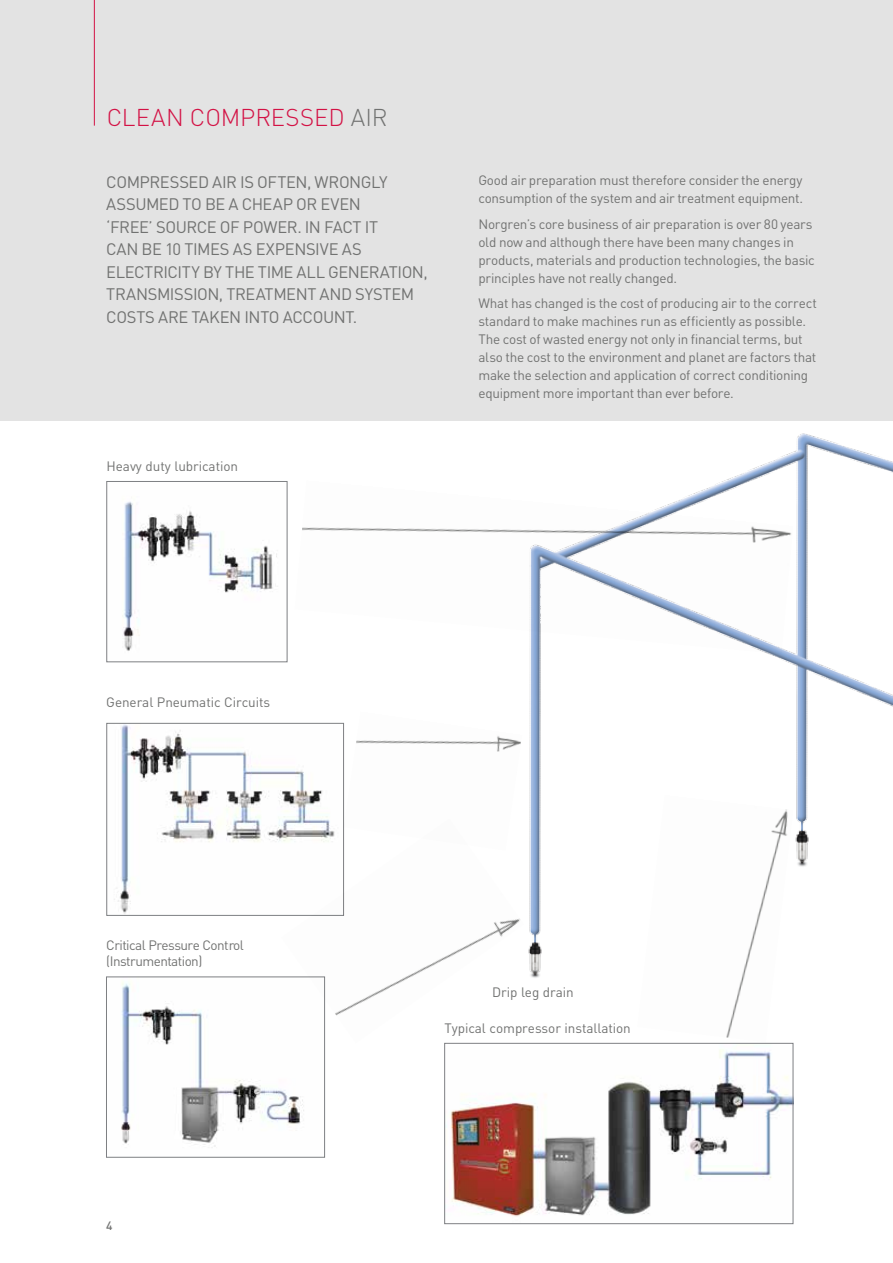
<style>
.page{position:relative;width:893px;height:1263px;background:#fff}
.page>*{position:absolute;margin:0;border:0;box-sizing:border-box;transform-origin:0 0}
.t1{font:300 24px "DIN";letter-spacing:.005em;color:#d31245}
.t2{font:16.5px/22.5px "DIN";letter-spacing:.095em;color:#717271}
.t3{font:13.5px/18px "DIN";letter-spacing:-.02em;color:#717271}
.t4{font:13.5px/16.5px "DIN";letter-spacing:-.04em;color:#717271}
.t5{font:500 12px "DIN";color:#717271}
.s1{color:#717271}
</style>
<div class="page">
<img style="left:524px;top:433px;width:369px;height:746px">
<img style="left:121px;top:981px;width:183px;height:167px">
<div style="left:106px;top:977px;width:219px;height:180px;border:1px solid #7e8083"></div>
<img style="left:114px;top:725px;width:214px;height:188px">
<div style="left:107px;top:723px;width:237px;height:192px;border:1px solid #7e8083"></div>
<img style="left:122px;top:501px;width:155px;height:150px">
<div style="left:107px;top:481px;width:180px;height:181px;border:1px solid #7e8083"></div>
<img style="left:446px;top:1045px;width:345px;height:172px">
<div style="left:444px;top:1043px;width:349px;height:181px;border:1px solid #7e8083"></div>
<div style="left:0;top:0;width:893px;height:421px;background:#e3e3e3"></div>
<hr style="left:94px;top:0;width:1px;height:126px;background:#d31245">
<img style="left:302px;top:480px;width:491px;height:174px">
<img style="left:637px;top:795px;width:156px;height:247px">
<img style="left:281px;top:819px;width:243px;height:224px">
<img style="left:344px;top:736px;width:178px;height:114px">
<h1 class="t1" style="left:107px;top:102px;width:257px">CLEAN COMPRESSED <span class="s1">AIR</span></h1>
<p class="t2" style="left:106px;top:170px;width:282px">Com pressed air is often, wrongly assum</p>
<p class="t2" style="left:106px;top:193px;width:256px;text-indent:53px">ed to be a cheap or even ‘free’ sou</p>
<p class="t2" style="left:106px;top:215px;width:323px;text-indent:80px">rce of power. I n fact it<br>can be 10 tim es as expensive as electricity by the tim e all generation, transm ission, treatm ent and system<br>cos</p>
<p class="t2" style="left:136px;top:305px;width:167px">ts are taken into accou</p>
<p class="t2" style="left:334px;top:305px;width:25px">nt.</p>
<p class="t3" style="left:107px;top:457px;width:133px">H eavy duty lubrication</p>
<p class="t3" style="left:478px;top:171px;width:326px">Good air preparation must therefore consider the energy consumption of the system and air treatment equipment.</p>
<p class="t3" style="left:478px;top:215px;width:338px">N orgren’s core business of air preparation is over 80 years old now and although there have been many changes in products, materials and production technologies, the basic principles have not really changed.</p>
<p class="t3" style="left:478px;top:294px;width:340px">What has changed is the cost of producing air to the correct standard to make machines run as efficiently as possible.<br>The cost of wasted energy not only in financial terms, but also the cost to the environment and planet are factors that make the selection and application of correct conditioning equipment more important than ever before.</p>
<p class="t3" style="left:106px;top:693px;width:165px">General Pneumatic Circuits</p>
<p class="t4" style="left:106px;top:936px;width:139px">Critical Pressure Control (I nstrumentation)</p>
<p class="t5" style="left:106px;top:1218px;width:8px">4</p>
<p class="t3" style="left:492px;top:982px;width:83px">Drip leg drain</p>
<p class="t3" style="left:444px;top:1019px;width:188px">Typical compressor installation</p>
</div>
